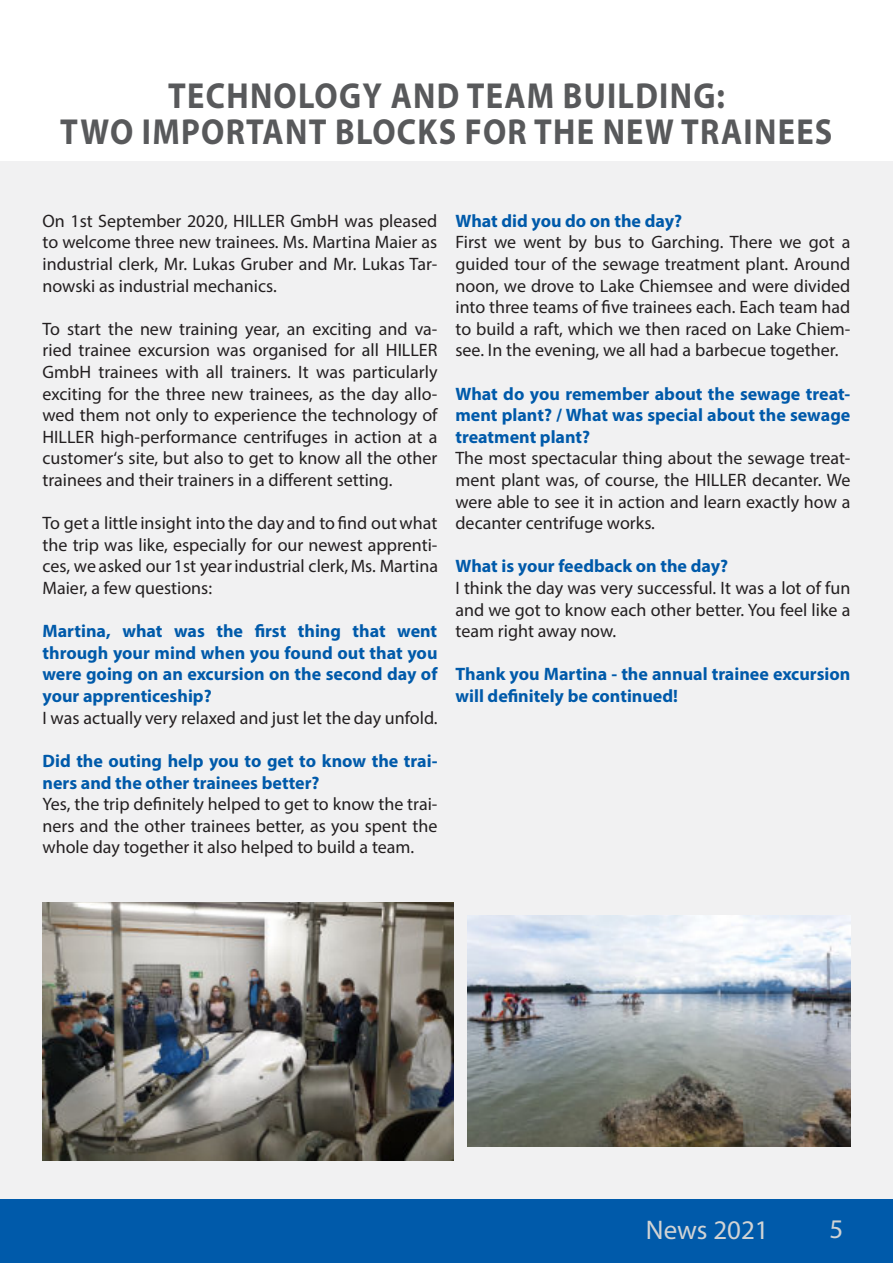
<style>
.page{position:relative;width:893px;height:1263px;background:#fff}
.page>*{position:absolute;margin:0;border:0;box-sizing:border-box;transform-origin:0 0}
.t1{font:700 36.3px/36px "Myriad Pro";letter-spacing:.04em;color:#58595b;text-align:center;scale:.89 1}
.t2{font:27px "Myriad Pro";color:#d1d3d4}
.t3{font:18px/21.6px "Myriad Pro";color:#231f20;text-align:justify}
.t4{font:700 18px/21.6px "Myriad Pro";color:#005aaa;text-align:justify}
.s1{font-weight:700;color:#005aaa}
</style>
<div class="page">
<div style="left:0;top:161px;width:893px;height:1044px;background:#f1f1f2"></div>
<div style="left:0;top:1199px;width:893px;height:64px;background:#005aaa"></div>
<img style="left:468px;top:915px;width:382px;height:231px">
<img style="left:43px;top:902px;width:411px;height:258px">
<h1 class="t1" style="left:60px;top:80px;width:869px">TECHNOLOGY AND TEAM BUILDING:<br>TWO IMPORTANT BLOCKS FOR THE NEW TRAINEES</h1>
<p class="t3" style="left:43px;top:212px;width:641px;text-align:left">On 1st September 2020, HILLER GmbH was pleased <span class="s1">What did you do on the day? </span>to welcome three new trainees. Ms. Martina Maier as<br>industrial clerk, Mr. Lukas Gruber and Mr. Lukas Tar-<br>nowski as industrial mechanics.</p>
<p class="t3" style="left:43px;top:320px;width:396px">To start the new training year, an exciting and va&shy;ried trainee excursion was organised for all HILLER GmbH trainees with all trainers. It was particularly exciting for the three new trainees, as the day allo&shy;wed them not only to experience the technology of HILLER high-performance centrifuges in action at a customer‘s site, but also to get to know all the other trainees and their trainers in a different setting.</p>
<p class="t3" style="left:43px;top:514px;width:397px">To get a little insight into the day and to find outwhat the trip was like, especially for our newest apprenti&shy;ces, we asked our 1st yearindustrial clerk, Ms. Martina Maier, a few questions:</p>
<p class="t4" style="left:43px;top:622px;width:396px">Martina, what was the first thing that went through your mind when you found out that you were going on an excursion on the second day of your apprenticeship?</p>
<p class="t3" style="left:43px;top:708px;width:397px">I was actually very relaxed and just let the day unfold.</p>
<p class="t4" style="left:43px;top:752px;width:396px">Did the outing help you to get to know the trai&shy;ners and the other trainees better?</p>
<p class="t3" style="left:43px;top:795px;width:396px">Yes, the trip definitely helped to get to know the trai&shy;ners and the other trainees better, as you spent the whole day together it also helped to build a team.</p>
<p class="t3" style="left:455px;top:233px;width:396px">First we went by bus to Garching. There we got a guided tour of the sewage treatment plant. Around noon, we drove to Lake Chiemsee and were divided into three teams of five trainees each. Each team had to build a raft, which we then raced on Lake Chiem&shy;see. In the evening, we all had a barbecue together.</p>
<p class="t4" style="left:455px;top:384px;width:396px">What do you remember about the sewage treat&shy;ment plant? / What was special about the sewage treatment plant?</p>
<p class="t3" style="left:455px;top:449px;width:396px">The most spectacular thing about the sewage treat&shy;ment plant was, of course, the HILLER decanter. We were able to see it in action and learn exactly how a decanter centrifuge works.</p>
<p class="t4" style="left:455px;top:557px;width:274px">What is your feedback on the day?</p>
<p class="t3" style="left:455px;top:579px;width:396px">I think the day was very successful. It was a lot of fun and we got to know each other better. You feel like a team right away now.</p>
<p class="t4" style="left:455px;top:665px;width:396px">Thank you Martina - the annual trainee excursion will definitely be continued!</p>
<h2 class="t2" style="left:646px;top:1218px;width:124px">News 2021</h2>
<h2 class="t2" style="left:829px;top:1218px;width:15px">5</h2>
</div>
